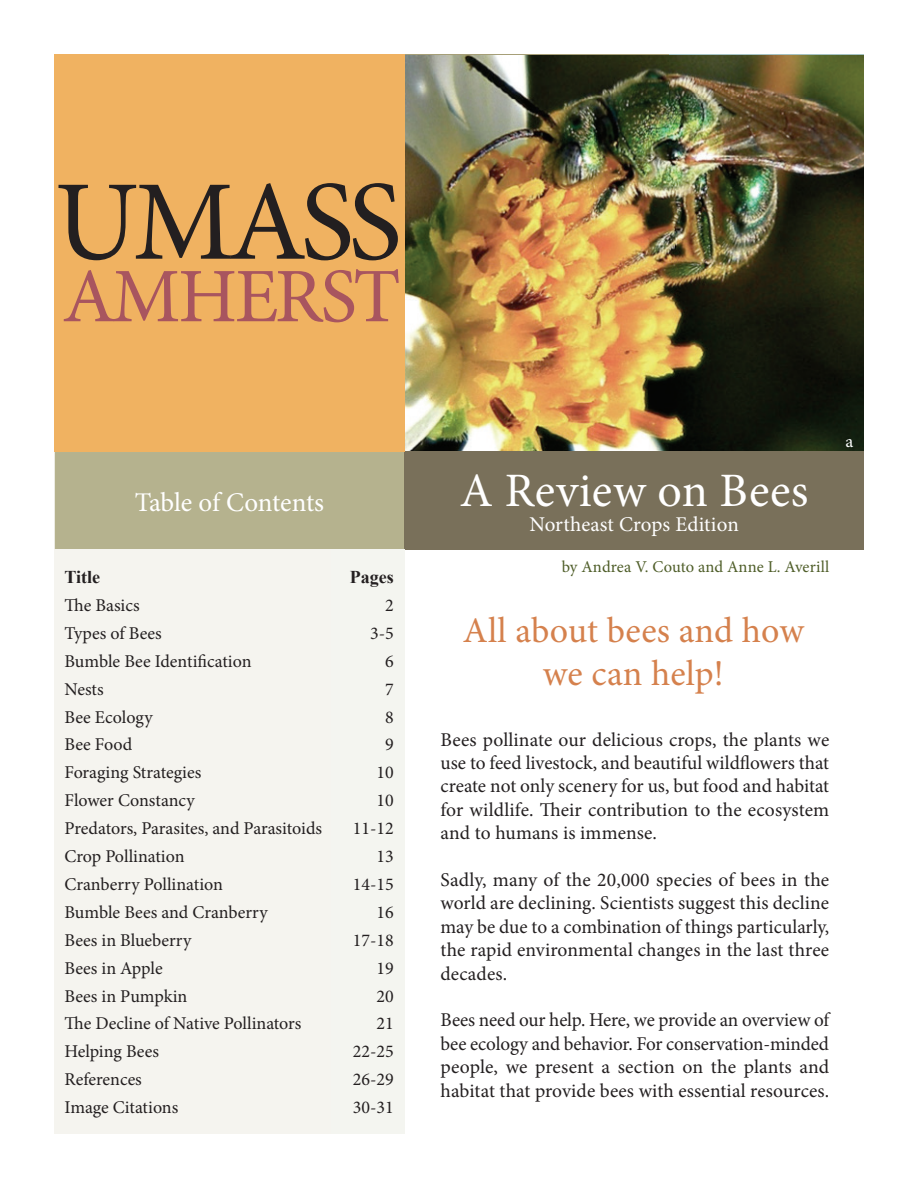
<style>
.page{position:relative;width:918px;height:1188px;background:#fff}
.page>*{position:absolute;margin:0;border:0;box-sizing:border-box;transform-origin:0 0}
.t1{font:48px "Minion Pro";letter-spacing:.01em;color:#fff}
.t2{font:36px/43.2px "Minion Pro";letter-spacing:.005em;color:#d5814d;text-align:center}
.t3{font:27px "Minion Pro";letter-spacing:-.005em;color:#fff}
.t4{font:21px "Minion Pro";letter-spacing:.005em;color:#fff}
.t5{font:19.5px/23.4px "Minion Pro";letter-spacing:.005em;color:#231f20;text-align:justify}
.t6{font:18px/27.9px "Minion Pro";color:#231f20}
.t7{font:700 18px "Times New Roman";color:#231f20}
.t8{font:18px "Minion Pro";color:#fff}
.t9{font:16.5px "Minion Pro";letter-spacing:.005em;color:#4e5d28}
</style>
<div class="page">
<svg style="left:670px;top:54px;width:194px;height:2px"></svg>
<img style="left:404px;top:99px;width:460px;height:353px">
<img style="left:404px;top:56px;width:460px;height:43px">
<div style="left:56px;top:452px;width:348px;height:97px;background:#b5b28e"></div>
<div style="left:55px;top:452px;width:349px;height:98px;border:2px solid #b6b38e"></div>
<div style="left:404px;top:452px;width:460px;height:98px;background:#79705a"></div>
<div style="left:54px;top:550px;width:277px;height:584px;background:#f5f4ef"></div>
<div style="left:331px;top:550px;width:73px;height:584px;background:#f4f5f0"></div>
<div style="left:54px;top:54px;width:350px;height:398px;background:#f0b261"></div>
<svg style="left:58px;top:183px;width:340px;height:77px"></svg>
<svg style="left:64px;top:269px;width:335px;height:53px"></svg>
<h3 class="t3" style="left:135px;top:484px;width:191px">Table of Contents</h3>
<p class="t7" style="left:64px;top:565px;width:37px">Title</p>
<p class="t6" style="left:64px;top:591px;width:259px">The Basics<br>Types of Bees<br>Bumble Bee Identification<br>Nests<br>Bee Ecology<br>Bee Food<br>Foraging Strategies<br>Flower Constancy<br>Predators, Parasites, and Parasitoids<br>Crop Pollination<br>Cranberry Pollination<br>Bumble Bees and Cranberry<br>Bees in Blueberry<br>Bees in Apple<br>Bees in Pumpkin<br>The Decline of Native Pollinators<br>Helping Bees<br>References<br>Image Citations</p>
<p class="t7" style="left:350px;top:565px;width:45px">Pages</p>
<p class="t6" style="left:353px;top:591px;width:42px;text-align:right">2<br>3-5<br>6<br>7<br>8<br>9<br>10<br>10<br>11-12<br>13<br>14-15<br>16<br>17-18<br>19<br>20<br>21<br>22-25<br>26-29<br>30-31</p>
<h1 class="t1" style="left:460px;top:458px;width:350px">A Review on Bees</h1>
<p class="t4" style="left:529px;top:510px;width:211px">Northeast Crops Edition</p>
<p class="t9" style="left:562px;top:555px;width:269px">by Andrea V. Couto and Anne L. Averill</p>
<p class="t8" style="left:846px;top:429px;width:9px">a</p>
<h2 class="t2" style="left:463px;top:609px;width:343px">All about bees and how we can help!</h2>
<p class="t5" style="left:441px;top:728px;width:390px">Bees pollinate our delicious crops, the plants we use to feed livestock, and beautiful wildflowers that create not only scenery for us, but food and habitat for wildlife. Their contribution to the ecosystem and to humans is immense.</p>
<p class="t5" style="left:441px;top:868px;width:390px">Sadly, many of the 20,000 species of bees in the world are declining. Scientists suggest this decline may be due to a combination of things particularly, the rapid environmental changes in the last three decades.</p>
<p class="t5" style="left:441px;top:1009px;width:390px">Bees need our help. Here, we provide an overview of bee ecology and behavior. For conservation-minded people, we present a section on the plants and habitat that provide bees with essential resources.</p>
</div>
